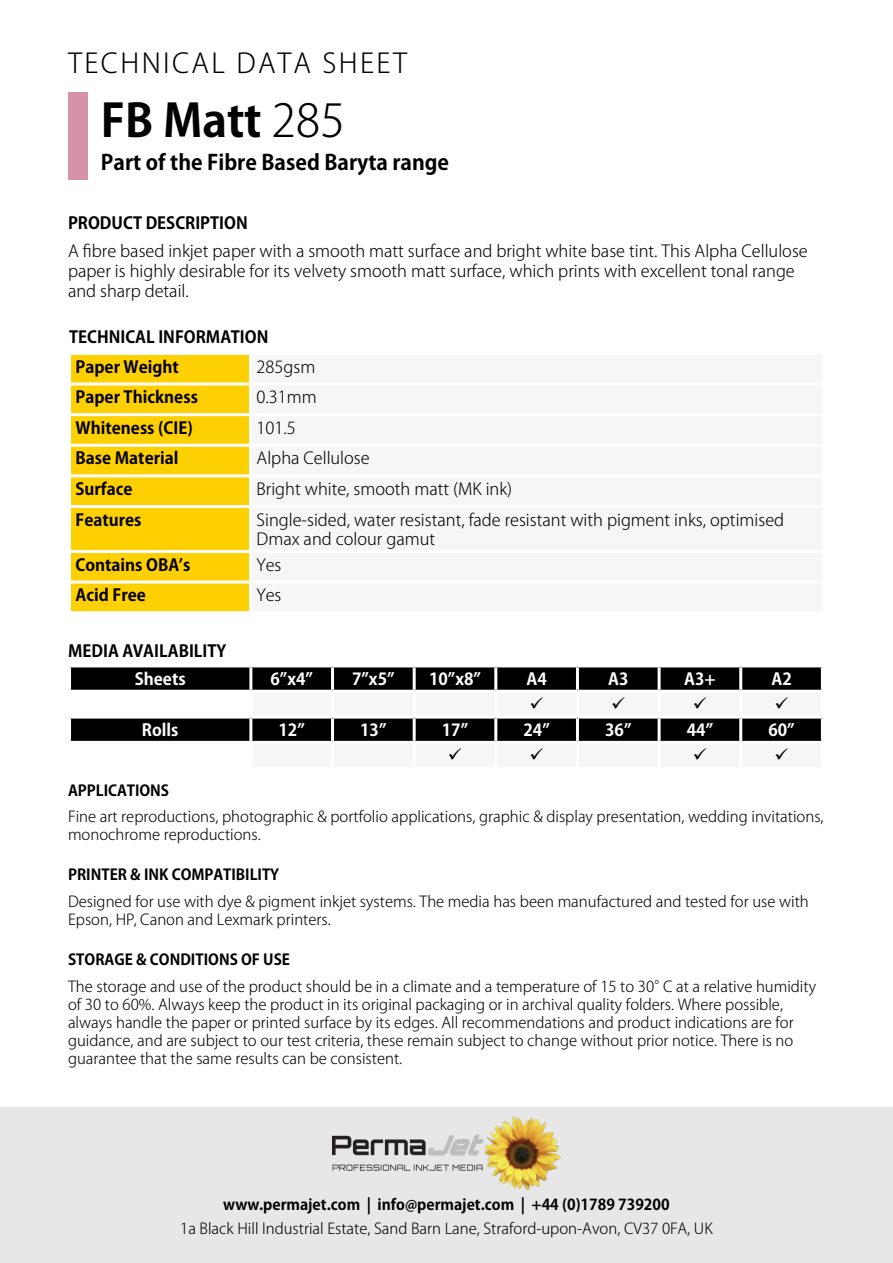
<style>
.page{position:relative;width:893px;height:1263px;background:#fff}
.page>*{position:absolute;margin:0;border:0;box-sizing:border-box;transform-origin:0 0}
.t1{font:700 45px "Koz Go Pro";color:#000}
.t2{font:300 27px "Koz Go Pro";letter-spacing:.09em;color:#000}
.t3{font:700 21px "Koz Go Pro";color:#000}
.t4{font:300 16.5px/19.8px "Koz Go Pro";color:#000}
.t5{font:700 16.5px "Koz Go Pro";color:#000}
.t6{font:700 16.5px "Koz Go Pro";color:#fff}
.t7{font:300 15px/18px "Koz Go Pro";color:#000}
.t8{font:700 15px "Koz Go Pro";color:#000}
.s1{font-weight:300}
</style>
<div class="page">
<div style="left:0;top:1107px;width:893px;height:156px;background:#e7e7e7"></div>
<div style="left:68px;top:92px;width:20px;height:87px;background:#d492a9"></div>
<img style="left:333px;top:1116px;width:227px;height:73px">
<div style="left:71px;top:355px;width:178px;height:256px;background:#ffd000"></div>
<hr style="left:68px;top:382px;width:183px;height:3px;background:#fff">
<hr style="left:68px;top:413px;width:183px;height:3px;background:#fff">
<hr style="left:68px;top:444px;width:183px;height:3px;background:#fff">
<hr style="left:68px;top:474px;width:183px;height:3px;background:#fff">
<hr style="left:68px;top:505px;width:183px;height:3px;background:#fff">
<hr style="left:68px;top:550px;width:183px;height:3px;background:#fff">
<hr style="left:68px;top:581px;width:183px;height:3px;background:#fff">
<svg style="left:71px;top:667px;width:750px;height:74px;fill:#000"></svg>
<hr style="left:249px;top:667px;width:3px;height:23px;background:#fff">
<hr style="left:331px;top:667px;width:3px;height:23px;background:#fff">
<hr style="left:413px;top:667px;width:3px;height:23px;background:#fff">
<hr style="left:494px;top:667px;width:3px;height:23px;background:#fff">
<hr style="left:576px;top:667px;width:3px;height:23px;background:#fff">
<hr style="left:658px;top:667px;width:3px;height:23px;background:#fff">
<hr style="left:739px;top:667px;width:3px;height:23px;background:#fff">
<hr style="left:68px;top:690px;width:183px;height:3px;background:#fff">
<hr style="left:251px;top:690px;width:82px;height:3px;background:#fff">
<hr style="left:249px;top:693px;width:3px;height:23px;background:#fff">
<hr style="left:333px;top:690px;width:81px;height:3px;background:#fff">
<hr style="left:414px;top:690px;width:82px;height:3px;background:#fff">
<hr style="left:496px;top:690px;width:81px;height:3px;background:#fff">
<hr style="left:577px;top:690px;width:82px;height:3px;background:#fff">
<hr style="left:659px;top:690px;width:82px;height:3px;background:#fff">
<hr style="left:741px;top:690px;width:83px;height:3px;background:#fff">
<hr style="left:68px;top:716px;width:183px;height:3px;background:#fff">
<hr style="left:249px;top:719px;width:3px;height:22px;background:#fff">
<svg style="left:251px;top:693px;width:571px;height:50px"></svg>
<h2 class="t2" style="left:68px;top:46px;width:341px">TECHNICAL DATA SHEET</h2>
<h1 class="t1" style="left:101px;top:91px;width:245px">FB Matt <span class="s1">285</span></h1>
<h3 class="t3" style="left:101px;top:149px;width:350px">Part of the Fibre Based Baryta range</h3>
<p class="t5" style="left:68px;top:212px;width:181px">PRODUCT DESCRIPTION</p>
<p class="t4" style="left:68px;top:241px;width:741px">A fibre based inkjet paper with a smooth matt surface and bright white base tint. This Alpha Cellulose paper is highly desirable for its velvety smooth matt surface, which prints with excellent tonal range and sharp detail.</p>
<p class="t5" style="left:69px;top:327px;width:201px">TECHNICAL INFORMATION</p>
<p class="t5" style="left:76px;top:356px;width:105px">Paper Weight</p>
<p class="t4" style="left:257px;top:357px;width:60px">285gsm</p>
<p class="t5" style="left:76px;top:387px;width:124px">Paper Thickness</p>
<p class="t4" style="left:257px;top:387px;width:62px">0.31mm</p>
<p class="t5" style="left:76px;top:417px;width:119px">Whiteness (CIE)</p>
<p class="t4" style="left:257px;top:418px;width:41px">101.5</p>
<p class="t5" style="left:76px;top:448px;width:104px">Base Material</p>
<p class="t4" style="left:257px;top:449px;width:115px">Alpha Cellulose</p>
<p class="t5" style="left:76px;top:478px;width:59px">Surface</p>
<p class="t4" style="left:257px;top:479px;width:257px">Bright white, smooth matt (MK ink)</p>
<p class="t5" style="left:76px;top:509px;width:68px">Features</p>
<p class="t4" style="left:257px;top:510px;width:529px">Single-sided, water resistant, fade resistant with pigment inks, optimised<br>Dmax and colour gamut</p>
<p class="t5" style="left:76px;top:554px;width:117px">Contains OBA’s</p>
<p class="t4" style="left:257px;top:555px;width:26px">Yes</p>
<p class="t5" style="left:76px;top:585px;width:72px">Acid Free</p>
<p class="t4" style="left:257px;top:585px;width:26px">Yes</p>
<p class="t5" style="left:68px;top:641px;width:160px">MEDIA AVAILABILITY</p>
<p class="t6" style="left:135px;top:668px;width:52px">Sheets</p>
<p class="t6" style="left:270px;top:668px;width:44px">6”x4”</p>
<p class="t6" style="left:352px;top:668px;width:44px">7”x5”</p>
<p class="t6" style="left:429px;top:668px;width:53px">10”x8”</p>
<p class="t6" style="left:526px;top:668px;width:22px">A4</p>
<p class="t6" style="left:608px;top:668px;width:22px">A3</p>
<p class="t6" style="left:684px;top:668px;width:33px">A3+</p>
<p class="t6" style="left:771px;top:668px;width:22px">A2</p>
<p class="t6" style="left:142px;top:720px;width:38px">Rolls</p>
<p class="t6" style="left:279px;top:720px;width:28px">12”</p>
<p class="t6" style="left:360px;top:720px;width:28px">13”</p>
<p class="t6" style="left:442px;top:720px;width:28px">17”</p>
<p class="t6" style="left:523px;top:720px;width:28px">24”</p>
<p class="t6" style="left:605px;top:720px;width:28px">36”</p>
<p class="t6" style="left:687px;top:720px;width:28px">44”</p>
<p class="t6" style="left:768px;top:720px;width:28px">60”</p>
<p class="t8" style="left:68px;top:780px;width:103px">APPLICATIONS</p>
<p class="t7" style="left:68px;top:808px;width:757px">Fine art reproductions, photographic &amp; portfolio applications, graphic &amp; display presentation, wedding invitations, monochrome reproductions.</p>
<p class="t8" style="left:68px;top:865px;width:213px">PRINTER &amp; INK COMPATIBILITY</p>
<p class="t7" style="left:68px;top:892px;width:742px">Designed for use with dye &amp; pigment inkjet systems. The media has been manufactured and tested for use with<br>Epson, HP, Canon and Lexmark printers.</p>
<p class="t8" style="left:68px;top:950px;width:224px">STORAGE &amp; CONDITIONS OF USE</p>
<p class="t7" style="left:68px;top:977px;width:750px">The storage and use of the product should be in a climate and a temperature of 15 to 30°C at a relative humidity of 30 to 60%. Always keep the product in its original packaging or in archival quality folders. Where possible, always handle the paper or printed surface by its edges. All recommendations and product indications are for guidance, and are subject to our test criteria, these remain subject to change without prior notice. There is no guarantee that the same results can be consistent.</p>
<p class="t8" style="left:223px;top:1194px;width:448px">www.permajet.com | info@permajet.com | +44 (0)1789 739200</p>
<p class="t7" style="left:180px;top:1219px;width:534px">1a Black Hill Industrial Estate, Sand Barn Lane, Straford-upon-Avon, CV37 0FA, UK</p>
</div>
